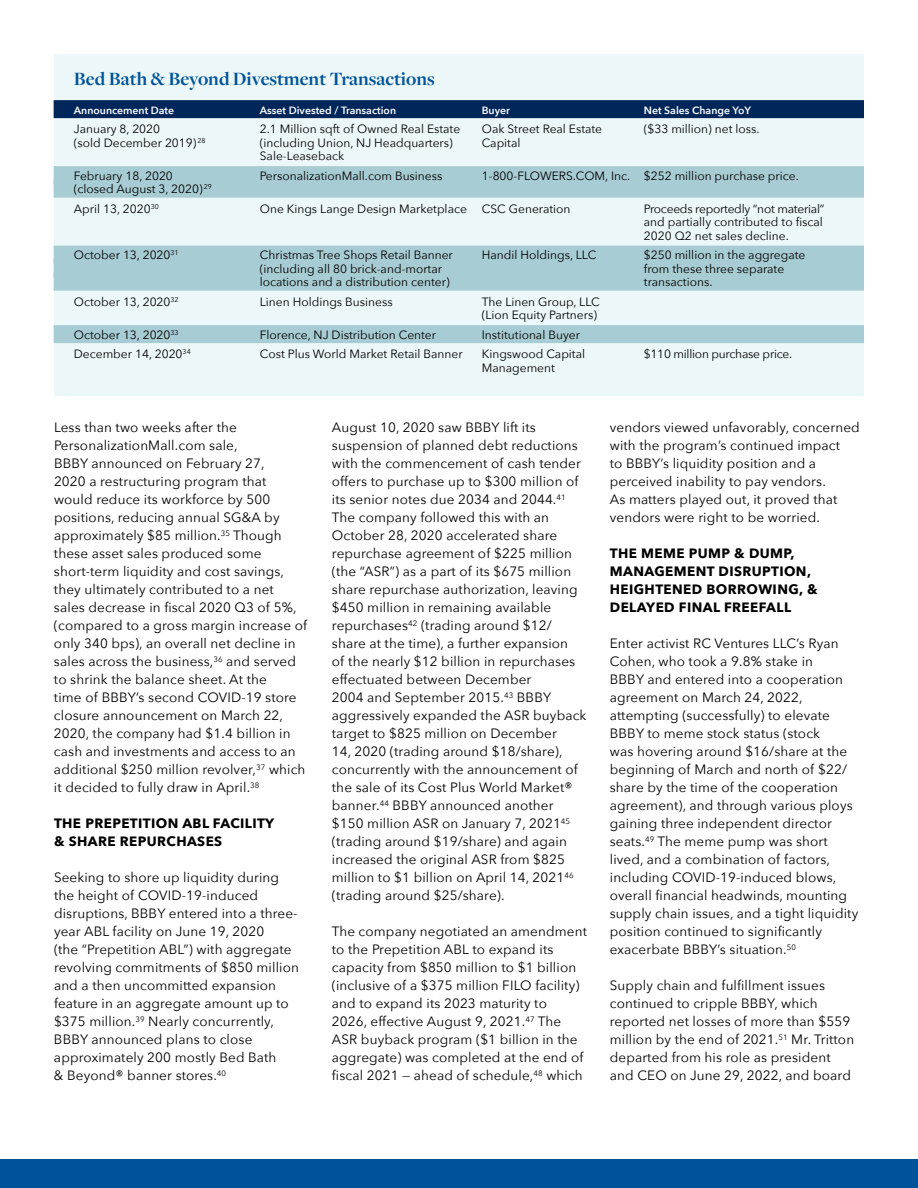
<style>
.page{position:relative;width:918px;height:1188px;background:#fff}
.page>*{position:absolute;margin:0;border:0;box-sizing:border-box;transform-origin:0 0}
.t1{font:700 19.5px "Freight Disp Pro";color:#005398}
.t2{font:13.5px/18px "Avenir Next";letter-spacing:.01em;color:#000}
.t3{font:700 13.5px/18px "Avenir Next";letter-spacing:.03em;color:#000}
.t4{font:12px/13.5px "Avenir Next";color:#000}
.t5{font:12px "Avenir Next";letter-spacing:-.02em;color:#000}
.t6{font:600 10.5px "Avenir Next";color:#fff}
</style>
<div class="page">
<div style="left:0;top:1160px;width:918px;height:28px;background:#005398"></div>
<div style="left:54px;top:54px;width:810px;height:341px;background:#ecf7f9"></div>
<div style="left:54px;top:100px;width:810px;height:18px;background:#00265a"></div>
<div style="left:54px;top:166px;width:810px;height:18px;background:#a8ccd3"></div>
<div style="left:54px;top:180px;width:810px;height:18px;background:#a8ccd3"></div>
<div style="left:54px;top:246px;width:810px;height:18px;background:#a8ccd3"></div>
<div style="left:54px;top:259px;width:810px;height:18px;background:#a8ccd3"></div>
<div style="left:54px;top:273px;width:810px;height:18px;background:#a8ccd3"></div>
<div style="left:54px;top:325px;width:810px;height:18px;background:#a8ccd3"></div>
<h1 class="t1" style="left:74px;top:66px;width:363px">Bed Bath &amp; Beyond Divestment Transactions</h1>
<p class="t6" style="left:74px;top:101px;width:102px">Announcement Date</p>
<p class="t6" style="left:260px;top:101px;width:138px">Asset Divested / Transaction</p>
<p class="t6" style="left:482px;top:101px;width:30px">Buyer</p>
<p class="t6" style="left:644px;top:101px;width:109px">Net Sales Change YoY</p>
<p class="t4" style="left:74px;top:122px;width:88px">January 8, 2020</p>
<p class="t4" style="left:260px;top:122px;width:202px">2.1 Million sqft of Owned Real Estate</p>
<p class="t4" style="left:482px;top:122px;width:122px">Oak Street Real Estate</p>
<p class="t4" style="left:644px;top:122px;width:117px">($33 million) net loss.</p>
<p class="t4" style="left:74px;top:135px;width:133px">(sold December 2019)<sup>28</sup></p>
<p class="t4" style="left:260px;top:135px;width:194px">(including Union, NJ Headquarters)</p>
<p class="t4" style="left:482px;top:135px;width:40px">Capital</p>
<p class="t4" style="left:260px;top:149px;width:86px">Sale-Leaseback</p>
<p class="t4" style="left:74px;top:168px;width:101px">February 18, 2020</p>
<p class="t4" style="left:260px;top:168px;width:184px">PersonalizationMall.com Business</p>
<p class="t4" style="left:482px;top:168px;width:319px">1-800-FLOWERS.COM, Inc. $252 million purchase price.</p>
<p class="t4" style="left:74px;top:179px;width:139px;line-height:19.5px">(closed August 3, 2020) <sup>29<br></sup>April 13, 2020<sup>30</sup></p>
<p class="t4" style="left:260px;top:201px;width:312px">One Kings Lange Design Marketplace CSC Generation</p>
<p class="t4" style="left:644px;top:201px;width:182px">Proceeds reportedly “not material” and partially contributed to fiscal<br>2020 Q2 net sales decline.</p>
<p class="t4" style="left:74px;top:248px;width:106px">October 13, 2020<sup>31</sup></p>
<p class="t4" style="left:260px;top:248px;width:195px">Christmas Tree Shops Retail Banner</p>
<p class="t4" style="left:482px;top:248px;width:116px">Handil Holdings, LLC</p>
<p class="t4" style="left:644px;top:248px;width:163px">$250 million in the aggregate</p>
<p class="t4" style="left:260px;top:261px;width:184px">(including all 80 brick-and-mortar</p>
<p class="t4" style="left:644px;top:261px;width:142px">from these three separate</p>
<p class="t4" style="left:260px;top:275px;width:191px">locations and a distribution center)</p>
<p class="t4" style="left:644px;top:275px;width:70px">transactions.</p>
<p class="t4" style="left:74px;top:294px;width:106px">October 13, 2020<sup>32</sup></p>
<p class="t4" style="left:260px;top:294px;width:134px">Linen Holdings Business</p>
<p class="t4" style="left:482px;top:294px;width:119px">The Linen Group, LLC (Lion Equity Partners)</p>
<p class="t4" style="left:74px;top:327px;width:106px">October 13, 2020<sup>33</sup></p>
<p class="t4" style="left:260px;top:327px;width:178px">Florence, NJ Distribution Center</p>
<p class="t4" style="left:482px;top:327px;width:100px">Institutional Buyer</p>
<p class="t4" style="left:74px;top:347px;width:118px">December 14, 2020<sup>34</sup></p>
<p class="t4" style="left:260px;top:347px;width:204px">Cost Plus World Market Retail Banner</p>
<p class="t4" style="left:482px;top:347px;width:105px">Kingswood Capital</p>
<p class="t5" style="left:644px;top:344px;width:150px">$110 million purchase price.</p>
<p class="t4" style="left:482px;top:360px;width:75px">Management</p>
<p class="t2" style="left:54px;top:418px;width:255px">Less than two weeks after the PersonalizationMall.com sale,<br>BBBY announced on February 27,<br>2020 a restructuring program that would reduce its workforce by 500 positions, reducing annual SG&amp;A by approximately $85 million.<sup>35</sup> Though these asset sales produced some short-term liquidity and cost savings, they ultimately contributed to a net sales decrease in fiscal 2020 Q3 of 5%, (compared to a gross margin increase of only 340 bps), an overall net decline in sales across the business,<sup>36</sup> and served to shrink the balance sheet. At the<br>time of BBBY’s second COVID-19 store closure announcement on March 22, 2020, the company had $1.4 billion in cash and investments and access to an additional $250 million revolver,<sup>37</sup> which it decided to fully draw in April.<sup>38</sup></p>
<p class="t3" style="left:54px;top:814px;width:222px">THE PREPETITION ABL FACILITY &amp; SHARE REPURCHASES</p>
<p class="t2" style="left:54px;top:868px;width:246px">Seeking to shore up liquidity during the height of COVID-19-induced disruptions, BBBY entered into a three&shy;year ABL facility on June 19, 2020<br>(the “Prepetition ABL”) with aggregate revolving commitments of $850 million and a then uncommitted expansion feature in an aggregate amount up to $375 million.<sup>39</sup> Nearly concurrently, BBBY announced plans to close approximately 200 mostly Bed Bath<br>&amp; Beyond® banner stores.<sup>40</sup></p>
<p class="t2" style="left:332px;top:418px;width:256px">August 10, 2020 saw BBBY lift its suspension of planned debt reductions with the commencement of cash tender offers to purchase up to $300 million of its senior notes due 2034 and 2044.<sup>41<br></sup>The company followed this with an October 28, 2020 accelerated share repurchase agreement of $225 million (the “ASR”) as a part of its $675 million share repurchase authorization, leaving $450 million in remaining available repurchases<sup>42</sup> (trading around $12/ share at the time), a further expansion<br>of the nearly $12 billion in repurchases effectuated between December<br>2004 and September 2015.<sup>43</sup> BBBY aggressively expanded the ASR buyback target to $825 million on December<br>14, 2020 (trading around $18/share), concurrently with the announcement of the sale of its Cost Plus World Market® banner.<sup>44</sup> BBBY announced another $150 million ASR on January 7, 2021<sup>45 </sup>(trading around $19/share) and again increased the original ASR from $825 million to $1 billion on April 14, 2021<sup>46 </sup>(trading around $25/share).</p>
<p class="t2" style="left:332px;top:922px;width:257px">The company negotiated an amendment to the Prepetition ABL to expand its capacity from $850 million to $1 billion (inclusive of a $375 million FILO facility) and to expand its 2023 maturity to<br>2026, effective August 9, 2021.<sup>47</sup> The ASR buyback program ($1 billion in the aggregate) was completed at the end of fiscal 2021 — ahead of schedule,<sup>48</sup> which</p>
<p class="t2" style="left:610px;top:418px;width:252px">vendors viewed unfavorably, concerned with the program’s continued impact<br>to BBBY’s liquidity position and a perceived inability to pay vendors.<br>As matters played out, it proved that vendors were right to be worried.</p>
<p class="t3" style="left:610px;top:544px;width:209px">THE MEME PUMP &amp; DUMP,<br>MANAGEMENT DISRUPTION,<br>HEIGHTENED BORROWING, &amp;<br>DELAYED FINAL FREEFALL</p>
<p class="t2" style="left:610px;top:634px;width:250px">Enter activist RC Ventures LLC’s Ryan Cohen, who took a 9.8% stake in<br>BBBY and entered into a cooperation agreement on March 24, 2022, attempting (successfully) to elevate BBBY to meme stock status (stock<br>was hovering around $16/share at the beginning of March and north of $22/ share by the time of the cooperation agreement), and through various ploys gaining three independent director seats.<sup>49</sup> The meme pump was short lived, and a combination of factors, including COVID-19-induced blows, overall financial headwinds, mounting supply chain issues, and a tight liquidity position continued to significantly exacerbate BBBY’s situation.<sup>50</sup></p>
<p class="t2" style="left:610px;top:976px;width:246px">Supply chain and fulfillment issues continued to cripple BBBY, which reported net losses of more than $559 million by the end of 2021.<sup>51</sup> Mr. Tritton departed from his role as president and CEO on June 29, 2022, and board</p>
</div>
